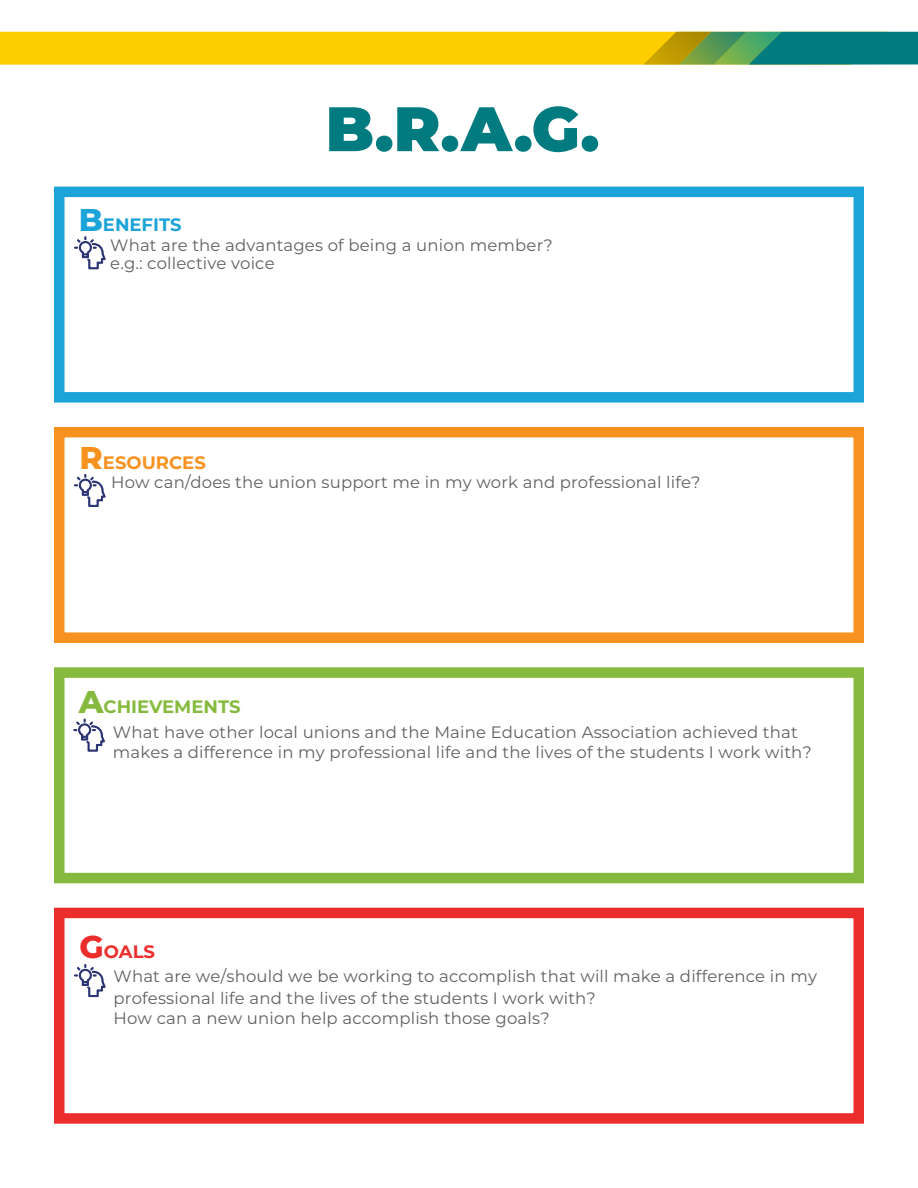
<style>
.page{position:relative;width:918px;height:1188px;background:#fff}
.page>*{position:absolute;margin:0;border:0;box-sizing:border-box;transform-origin:0 0}
.t1{font:900 62.7px "Montserrat";color:#017b80}
.t2{font:700 18px "Montserrat";color:#85ba3e}
.t3{font:700 18px "Montserrat";color:#f79220}
.t4{font:700 18px "Montserrat";color:#1ca4d9}
.t5{font:700 18px "Montserrat";color:#eb2e2c}
.t6{font:16.5px/18px "Montserrat";letter-spacing:.01em;color:#5e6062}
.s1{font-weight:800;font-size:31.5px}
</style>
<div class="page">
<div style="left:54px;top:187px;width:810px;height:216px;border:10px solid #1ca4d9"></div>
<div style="left:54px;top:427px;width:810px;height:216px;border:10px solid #f79220"></div>
<div style="left:54px;top:667px;width:810px;height:216px;border:10px solid #85ba3e"></div>
<div style="left:54px;top:908px;width:810px;height:216px;border:10px solid #eb2e2c"></div>
<svg style="left:74px;top:474px;width:32px;height:33px"></svg>
<svg style="left:74px;top:964px;width:32px;height:33px"></svg>
<svg style="left:74px;top:236px;width:32px;height:33px"></svg>
<svg style="left:73px;top:719px;width:32px;height:33px"></svg>
<svg style="left:0;top:32px;width:918px;height:33px;background:#c6bb1e"></svg>
<p class="t4" style="left:79px;top:212px;width:104px"><span class="s1">B</span>ENEFITS</p>
<p class="t1" style="left:326px;top:82px;width:275px">B.R.A.G.</p>
<p class="t6" style="left:110px;top:235px;width:444px">What are the advantages of being a union member? e.g.: collective voice</p>
<p class="t3" style="left:80px;top:450px;width:128px"><span class="s1">R</span>ESOURCES</p>
<p class="t6" style="left:111px;top:473px;width:591px">How can/does the union support me in my work and professional life?</p>
<p class="t2" style="left:79px;top:694px;width:163px"><span class="s1">A</span>CHIEVEMENTS</p>
<p class="t6" style="left:113px;top:722px;width:700px;line-height:19.8px">What have other local unions and the Maine Education Association achieved that makes a difference in my professional life and the lives of the students I work with?</p>
<p class="t5" style="left:80px;top:939px;width:77px"><span class="s1">G</span>OALS</p>
<p class="t6" style="left:114px;top:964px;width:705px;line-height:22.6px">What are we/should we be working to accomplish that will make a difference in my professional life and the lives of the students I work with?</p>
<p class="t6" style="left:114px;top:1009px;width:438px">How can a new union help accomplish those goals?</p>
</div>
